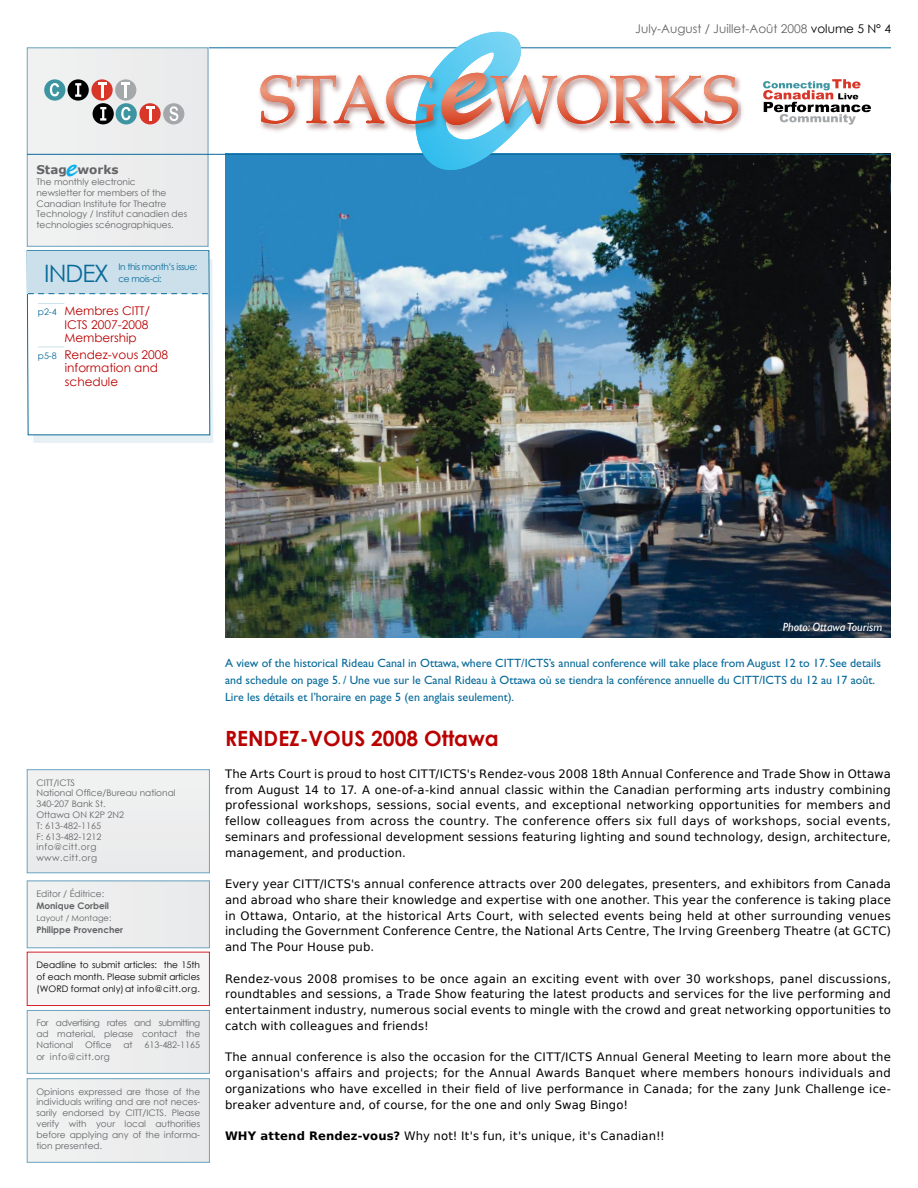
<style>
.page{position:relative;width:918px;height:1188px;background:#fff}
.page>*{position:absolute;margin:0;border:0;box-sizing:border-box;transform-origin:0 0}
.t1{font:30px "Brush Script Std";color:#05b0eb}
.t2{font:24px "Century Gothic";letter-spacing:-.04em;color:#086a99}
.t3{font:700 21px "Century Gothic";color:#ba0000}
.t4{font:12px/17.4px "Gill Sans Std";color:#086a99}
.t5{font:12px/13.5px "Century Gothic";color:#ba0000}
.t6{font:12px "Century Gothic";color:#636466}
.t7{font:italic 12px "Gill Sans Std";color:#fff}
.t8{font:700 12px "Verdana";color:#636466}
.t9{font:11.7px/15.8px "DejaVu Sans";letter-spacing:.015em;color:#000;text-align:justify}
.t10{font:9px/10.8px "Century Gothic";color:#636466}
.t11{font:9px/12px "Century Gothic";color:#000;text-align:justify}
.t12{font:700 9px "Century Gothic";color:#636466}
.t13{font:9px/12px "Century Gothic";letter-spacing:-.04em;color:#086a99}
.t14{font:9px "Century Gothic";letter-spacing:.05em;color:#636466}
.t15{font:8.25px "Century Gothic";color:#636466}
.s1{font-size:9px;color:#086a99}
.s2{color:#000}
.s3{font-weight:700}
</style>
<div class="page">
<img style="left:225px;top:153px;width:666px;height:485px">
<hr style="left:208px;top:48px;width:683px;height:1px;background:#086a99">
<div style="left:27px;top:48px;width:181px;height:198px;background:#ededee"></div>
<svg style="left:27px;top:250px;width:186px;height:193px"></svg>
<div style="left:27px;top:881px;width:182px;height:67px;background:#ededee"></div>
<div style="left:27px;top:881px;width:183px;height:67px;border:1px solid #6ba5c2"></div>
<svg style="left:763px;top:79px;width:108px;height:46px"></svg>
<hr style="left:27px;top:154px;width:864px;height:1px;background:#086a99">
<div style="left:44px;top:79px;width:21px;height:22px;background:#3d95a1;border-radius:50%"></div>
<div style="left:68px;top:79px;width:21px;height:22px;background:#000;border-radius:50%"></div>
<svg style="left:91px;top:79px;width:22px;height:22px"></svg>
<div style="left:115px;top:79px;width:21px;height:22px;background:#a5a8aa;border-radius:50%"></div>
<svg style="left:50px;top:83px;width:9px;height:13px"></svg>
<svg style="left:75px;top:83px;width:6px;height:14px"></svg>
<svg style="left:98px;top:83px;width:9px;height:14px"></svg>
<svg style="left:121px;top:83px;width:9px;height:14px"></svg>
<div style="left:116px;top:103px;width:21px;height:21px;background:#3d95a1;border-radius:50%"></div>
<svg style="left:121px;top:107px;width:10px;height:13px"></svg>
<div style="left:93px;top:103px;width:21px;height:21px;background:#000;border-radius:50%"></div>
<svg style="left:100px;top:107px;width:6px;height:14px"></svg>
<div style="left:139px;top:103px;width:22px;height:21px;background:#d73629;border-radius:50%"></div>
<svg style="left:146px;top:107px;width:9px;height:14px"></svg>
<div style="left:163px;top:103px;width:21px;height:21px;background:#a5a8aa;border-radius:50%"></div>
<svg style="left:170px;top:106px;width:8px;height:15px"></svg>
<div style="left:27px;top:952px;width:182px;height:54px;background:#f5f5f6"></div>
<div style="left:27px;top:952px;width:183px;height:54px;border:1px solid #d2232a"></div>
<div style="left:27px;top:1010px;width:182px;height:63px;background:#ededee"></div>
<div style="left:27px;top:1010px;width:183px;height:64px;border:1px solid #6ba5c2"></div>
<div style="left:27px;top:1079px;width:182px;height:83px;background:#ededee"></div>
<div style="left:27px;top:1079px;width:183px;height:83px;border:1px solid #6ba5c2"></div>
<div style="left:27px;top:770px;width:182px;height:103px;background:#ededee"></div>
<div style="left:27px;top:770px;width:183px;height:103px;border:1px solid #6ba5c2"></div>
<svg style="left:258px;top:32px;width:481px;height:138px"></svg>
<p class="t8" style="left:36px;top:162px;width:32px">Stag</p>
<h1 class="t1" style="left:67px;top:149px;width:12px">e</h1>
<p class="t8" style="left:78px;top:162px;width:43px">works</p>
<p class="t10" style="left:36px;top:176px;width:152px">The monthly electronic<br>newsletter for members of the<br>Canadian Institute for Theatre<br>Technology / Institut canadien des technologies scénographiques.</p>
<h2 class="t2" style="left:44px;top:256px;width:66px">INDEX</h2>
<p class="t13" style="left:118px;top:261px;width:80px">In this month’s issue: ce mois-ci:</p>
<p class="t5" style="left:64px;top:304px;width:87px;text-indent:-26px"><span class="s1">p2-4</span> Membres CITT/<br>ICTS 2007-2008<br>Membership</p>
<p class="t5" style="left:65px;top:348px;width:105px;text-indent:-27px"><span class="s1">p5-8</span> Rendez-vous 2008 information and schedule</p>
<p class="t6" style="left:635px;top:20px;width:257px">July-August / Juillet-Août 2008 <span class="s2">volume 5 N° 4</span></p>
<p class="t10" style="left:36px;top:777px;width:141px">CITT/ICTS<br>National Office/Bureau national<br>340-207 Bank St.<br>Ottawa ON K2P 2N2<br>T: 613-482-1165<br>F: 613-482-1212<br>info@citt.org<br>www.citt.org</p>
<p class="t10" style="left:36px;top:888px;width:69px">Editor / Éditrice:</p>
<p class="t12" style="left:36px;top:899px;width:74px">Monique Corbeil</p>
<p class="t15" style="left:36px;top:912px;width:76px">Layout / Montage:</p>
<p class="t12" style="left:36px;top:923px;width:88px">Philippe Provencher</p>
<p class="t11" style="left:37px;top:959px;width:165px">Deadline to submit articles: the 15th of each month. Please submit articles (WORD format only)at info@citt.org.</p>
<p class="t10" style="left:36px;top:1018px;width:165px;text-align:justify">For advertising rates and submitting ad material, please contact the National</p>
<p class="t10" style="left:85px;top:1039px;width:28px">Office</p>
<p class="t10" style="left:123px;top:1039px;width:11px">at</p>
<p class="t10" style="left:144px;top:1039px;width:57px">613-482-1165</p>
<p class="t14" style="left:36px;top:1050px;width:75px">or info@citt.org</p>
<p class="t10" style="left:36px;top:1086px;width:165px;text-align:justify">Opinions expressed are those of the individuals writing and are not neces&shy;sarily endorsed by CITT/ICTS. Please verify with your local authorities before applying any of the informa&shy;tion presented.</p>
<p class="t7" style="left:783px;top:620px;width:101px">Photo: Ottawa Tourism</p>
<p class="t4" style="left:225px;top:654px;width:658px">A view of the historical Rideau Canal in Ottawa, where CITT/ICTS’s annual conference will take place from August 12 to 17. See details and schedule on page 5. / Une vue sur le Canal Rideau à Ottawa où se tiendra la conférence annuelle du CITT/ICTS du 12 au 17 août.<br>Lire les détails et l’horaire en page 5 (en anglais seulement).</p>
<h3 class="t3" style="left:225px;top:723px;width:275px">RENDEZ-VOUS 2008 Ottawa</h3>
<p class="t9" style="left:225px;top:766px;width:667px">The Arts Court is proud to host CITT/ICTS's Rendez-vous 2008 18th Annual Conference and Trade Show in Ottawa from August 14 to 17. A one-of-a-kind annual classic within the Canadian performing arts industry combining professional workshops, sessions, social events, and exceptional networking opportunities for members and fellow colleagues from across the country. The conference offers six full days of workshops, social events, seminars and professional development sessions featuring lighting and sound technology, design, architecture, management, and production.</p>
<p class="t9" style="left:225px;top:876px;width:667px">Every year CITT/ICTS's annual conference attracts over 200 delegates, presenters, and exhibitors from Canada and abroad who share their knowledge and expertise with one another. This year the conference is taking place in Ottawa, Ontario, at the historical Arts Court, with selected events being held at other surrounding venues including the Government Conference Centre, the National Arts Centre, The Irving Greenberg Theatre (at GCTC) and The Pour House pub.</p>
<p class="t9" style="left:225px;top:971px;width:668px">Rendez-vous 2008 promises to be once again an exciting event with over 30 workshops, panel discussions, roundtables and sessions, a Trade Show featuring the latest products and services for the live performing and entertainment industry, numerous social events to mingle with the crowd and great networking opportunities to catch with colleagues and friends!</p>
<p class="t9" style="left:225px;top:1049px;width:667px">The annual conference is also the occasion for the CITT/ICTS Annual General Meeting to learn more about the organisation's affairs and projects; for the Annual Awards Banquet where members honours individuals and organizations who have excelled in their field of live performance in Canada; for the zany Junk Challenge ice&shy;breaker adventure and, of course, for the one and only Swag Bingo!</p>
<p class="t9" style="left:225px;top:1128px;width:441px"><span class="s3">WHY attend Rendez-vous?</span> Why not! It's fun, it's unique, it's Canadian!!</p>
</div>
